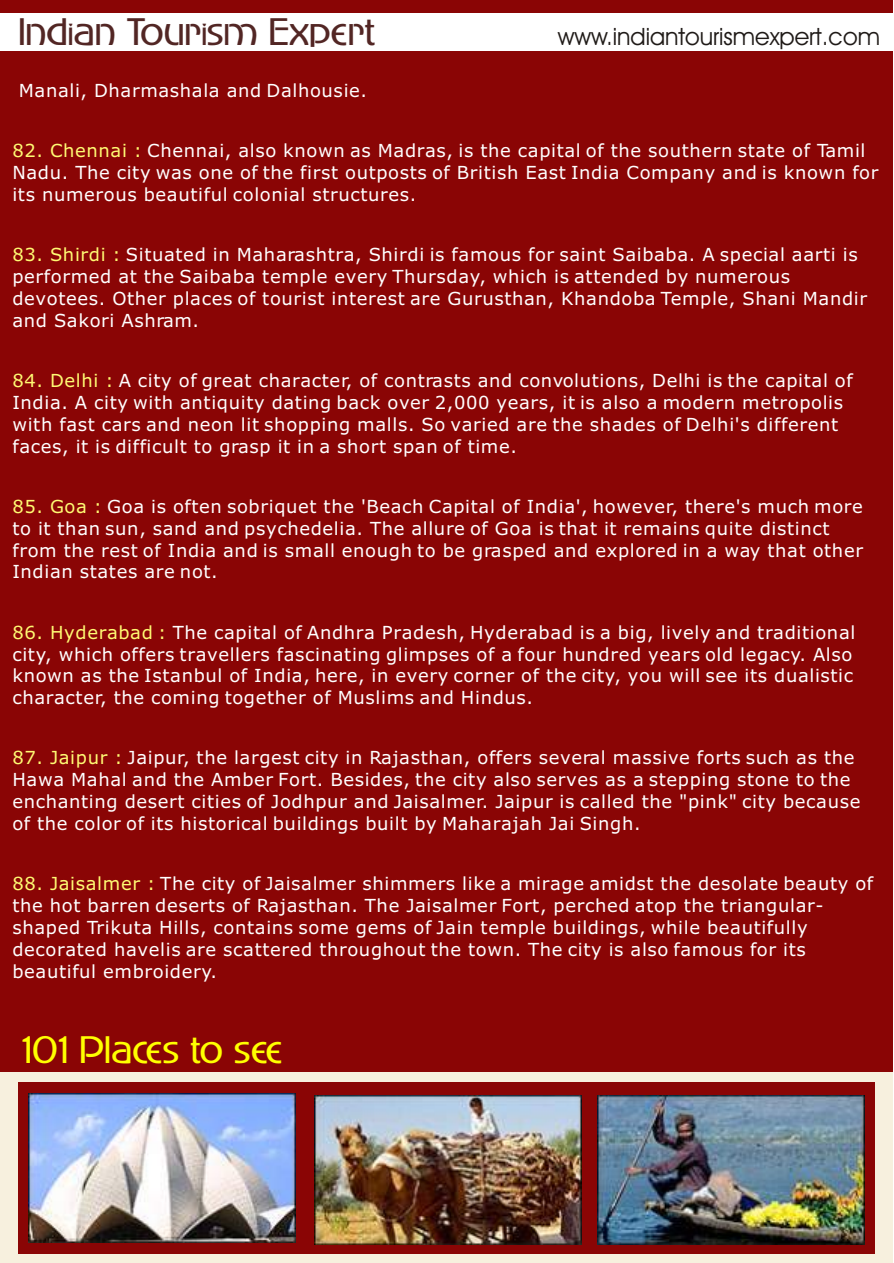
<style>
.page{position:relative;width:894px;height:1263px;background:#fff}
.page>*{position:absolute;margin:0;border:0;box-sizing:border-box;transform-origin:0 0}
.t1{font:36px "Advertiser";color:#522624}
.t2{font:36px "Advertiser";color:#ff0}
.t3{font:24px "Avant Garde Bk BT";color:#1f1a17}
.t4{font:18px/21.9px "Verdana";letter-spacing:.035em;color:#fff}
.s1{color:#fffa73}
</style>
<div class="page">
<div style="left:0;top:0;width:893px;height:1263px;background:#8a0505"></div>
<div style="left:0;top:1072px;width:893px;height:190px;background:#f7f0de"></div>
<div style="left:18px;top:1083px;width:857px;height:171px;background:#8a0505"></div>
<img style="left:28px;top:1094px;width:267px;height:149px">
<img style="left:314px;top:1095px;width:267px;height:149px">
<img style="left:598px;top:1095px;width:267px;height:149px">
<div style="left:0;top:13px;width:893px;height:37px;background:#fff"></div>
<h1 class="t1" style="left:18px;top:10px;width:359px">Indian Tourism Expert</h1>
<h2 class="t3" style="left:558px;top:27px;width:324px">www.indiantourismexpert.com</h2>
<p class="t4" style="left:19px;top:81px;width:350px">Manali, Dharmashala and Dalhousie.</p>
<p class="t4" style="left:12px;top:141px;width:868px"><span class="s1">82. Chennai :</span> Chennai, also known as Madras, is the capital of the southern state of Tamil<br>Nadu. The city was one of the first outposts of British East India Company and is known for its numerous beautiful colonial structures.</p>
<p class="t4" style="left:12px;top:245px;width:856px"><span class="s1">83. Shirdi :</span> Situated in Maharashtra, Shirdi is famous for saint Saibaba. A special aarti is performed at the Saibaba temple every Thursday, which is attended by numerous devotees. Other places of tourist interest are Gurusthan, Khandoba Temple, Shani Mandir and Sakori Ashram.</p>
<p class="t4" style="left:12px;top:371px;width:842px"><span class="s1">84. Delhi :</span> A city of great character, of contrasts and convolutions, Delhi is the capital of India. A city with antiquity dating back over 2,000 years, it is also a modern metropolis with fast cars and neon lit shopping malls. So varied are the shades of Delhi's different faces, it is difficult to grasp it in a short span of time.</p>
<p class="t4" style="left:12px;top:497px;width:852px"><span class="s1">85. Goa :</span> Goa is often sobriquet the 'Beach Capital of India', however, there's much more to it than sun, sand and psychedelia. The allure of Goa is that it remains quite distinct from the rest of India and is small enough to be grasped and explored in a way that other Indian states are not.</p>
<p class="t4" style="left:12px;top:623px;width:844px"><span class="s1">86. Hyderabad :</span> The capital of Andhra Pradesh, Hyderabad is a big, lively and traditional city, which offers travellers fascinating glimpses of a four hundred years old legacy. Also known as the Istanbul of India, here, in every corner of the city, you will see its dualistic character, the coming together of Muslims and Hindus.</p>
<p class="t4" style="left:12px;top:749px;width:850px"><span class="s1">87. Jaipur :</span> Jaipur, the largest city in Rajasthan, offers several massive forts such as the Hawa Mahal and the Amber Fort. Besides, the city also serves as a stepping stone to the enchanting desert cities of Jodhpur and Jaisalmer. Jaipur is called the "pink" city because of the color of its historical buildings built by Maharajah Jai Singh.</p>
<p class="t4" style="left:12px;top:874px;width:862px"><span class="s1">88. Jaisalmer :</span> The city of Jaisalmer shimmers like a mirage amidst the desolate beauty of the hot barren deserts of Rajasthan. The Jaisalmer Fort, perched atop the triangular&shy;shaped Trikuta Hills, contains some gems of Jain temple buildings, while beautifully decorated havelis are scattered throughout the town. The city is also famous for its beautiful embroidery.</p>
<h1 class="t2" style="left:22px;top:1027px;width:263px">101 Places to see</h1>
</div>
